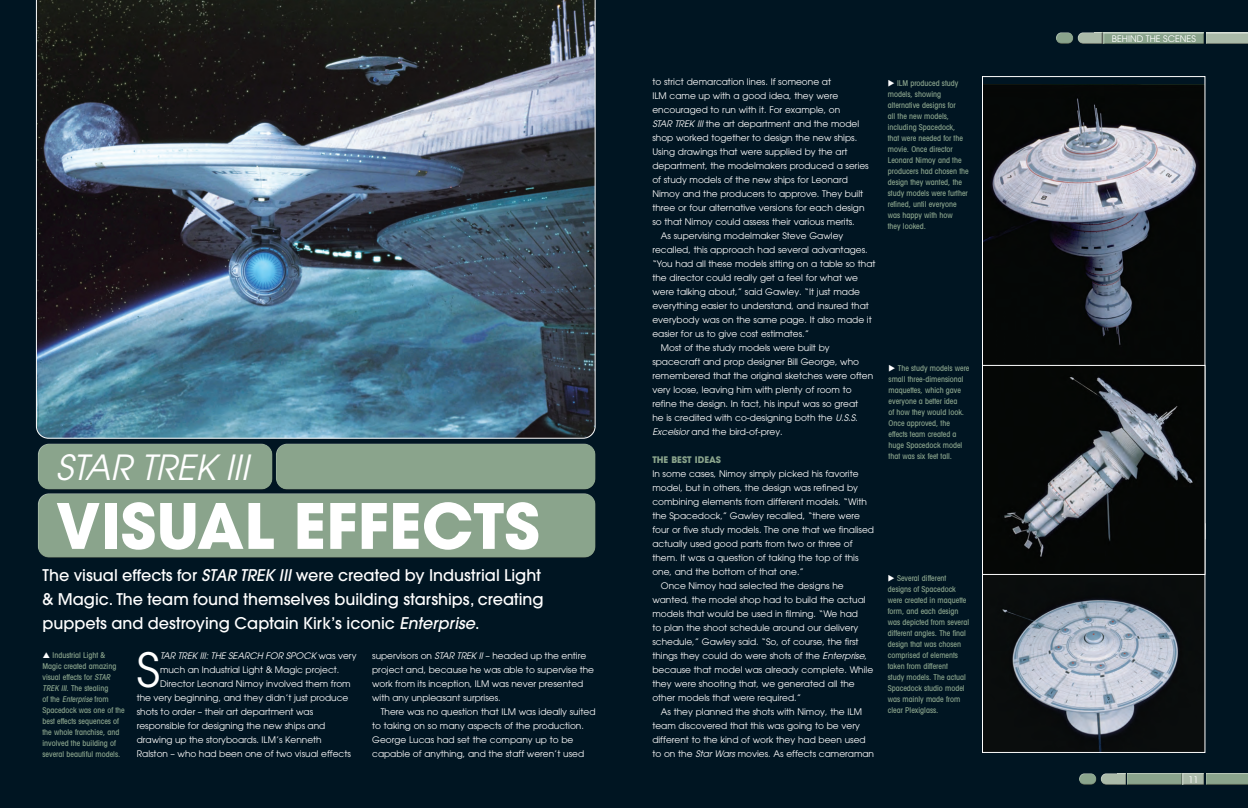
<style>
.page{position:relative;width:1248px;height:808px;background:#fff}
.page>*{position:absolute;margin:0;border:0;box-sizing:border-box;transform-origin:0 0}
.t1{font:700 62px "Avant Garde";color:#fff}
.t2{font:46.8px "Avant Garde";color:#fff}
.t3{font:italic 34.5px "Avant Garde LT";color:#fff}
.t4{font:500 16px/24px "Avant Garde";color:#fff}
.t5{font:9px/14px "Avant Garde";color:#fff}
.t6{font:italic 9px "Avant Garde LT";color:#fff}
.t7{font:9px "Avant Garde LT";color:#fff}
.t8{font:700 9px "Avant Garde";color:#8aa48c}
.t9{font:500 condensed 8px/11px "Avant Garde LT";color:#8aa48c}
.s1{font-style:italic}
.s2{font-family:"Avant Garde";font-style:normal}
.s3{font-family:"Avant Garde LT";font-style:italic}
.s4{font-family:"Avant Garde"}
.s5{color:#fff}
</style>
<div class="page">
<div style="left:0;top:0;width:1247px;height:808px;background:#001522"></div>
<div style="left:1099px;top:773px;width:27px;height:12px;background:#231f20;opacity:.75"></div>
<div style="left:1126px;top:773px;width:56px;height:12px;background:#8aa48c"></div>
<div style="left:1181px;top:773px;width:24px;height:12px;background:#231f20;opacity:.75"></div>
<div style="left:1204px;top:773px;width:43px;height:12px;background:#8aa48c"></div>
<div style="left:1078px;top:772px;width:19px;height:10px;background:#fff;opacity:.75"></div>
<div style="left:1078px;top:775px;width:20px;height:10px;background:#231f20;opacity:.75"></div>
<div style="left:1076px;top:32px;width:27px;height:12px;background:#231f20;opacity:.75"></div>
<div style="left:1103px;top:32px;width:102px;height:12px;background:#231f20;opacity:.75"></div>
<div style="left:1204px;top:32px;width:43px;height:12px;background:#231f20;opacity:.75"></div>
<div style="left:1055px;top:31px;width:18px;height:10px;background:#fff;opacity:.75"></div>
<div style="left:1055px;top:34px;width:19px;height:10px;background:#231f20;opacity:.75"></div>
<img style="left:35px;top:0;width:561px;height:439px">
<div style="left:37px;top:492px;width:558px;height:60px;background:#fff;opacity:.75"></div>
<div style="left:37px;top:497px;width:559px;height:61px;background:#8aa48c"></div>
<div style="left:37px;top:443px;width:236px;height:41px;background:#8aa48c"></div>
<div style="left:37px;top:447px;width:236px;height:44px;background:#8aa48c"></div>
<div style="left:276px;top:443px;width:320px;height:41px;background:#8aa48c"></div>
<div style="left:276px;top:447px;width:321px;height:44px;background:#8aa48c"></div>
<img style="left:983px;top:84px;width:220px;height:281px">
<img style="left:983px;top:575px;width:220px;height:176px">
<div style="left:981px;top:523px;width:224px;height:230px;border:1px solid #fff"></div>
<img style="left:983px;top:367px;width:220px;height:206px">
<div style="left:981px;top:365px;width:224px;height:210px;border:1px solid #fff"></div>
<h3 class="t3" style="left:56px;top:447px;width:194px">STAR TREK III</h3>
<h1 class="t1" style="left:56px;top:486px;width:485px">VISUAL EFFECTS</h1>
<h3 class="t4" style="left:43px;top:563px;width:502px">The visual effects for <span class="s1">STAR TREK III</span>were created by Industrial Light &amp; Magic. The team found themselves building starships, creating puppets and destroying Captain Kirk’s iconic <span class="s1">Enterprise</span>.</h3>
<p class="t9" style="left:43px;top:650px;width:84px;text-indent:10px">Industrial Light &amp;<br>Magic created amazing visual effects for <span class="s1">STAR<br>TREK III</span>. The stealing<br>o f t h e <span class="s1">Enterprise</span> f r o m<br>Spacedock was one of the best effects sequences of the whole franchise, and involved the building of several beautiful models.</p>
<h2 class="t2" style="left:137px;top:642px;width:25px">S</h2>
<p class="t6" style="left:160px;top:650px;width:198px">TAR TREK III: THE SEARCH FOR SPOCK <span class="s2">was very</span></p>
<p class="t5" style="left:160px;top:663px;width:181px">much an Industrial Light &amp; Magic project.</p>
<p class="t5" style="left:160px;top:677px;width:192px">Director Leonard Nimoy involved them from</p>
<p class="t5" style="left:137px;top:691px;width:213px">the very beginning, and they didn’t just produce</p>
<p class="t5" style="left:137px;top:705px;width:178px">shots to order – their art department was</p>
<p class="t5" style="left:137px;top:719px;width:190px">responsible for designing the new ships and</p>
<p class="t5" style="left:137px;top:733px;width:186px">drawing up the storyboards. ILM’s Kenneth</p>
<p class="t5" style="left:137px;top:747px;width:216px">Ralston – who had been one of two visual effects</p>
<p class="t5" style="left:372px;top:649px;width:223px">supervisors on <span class="s3">STAR TREK II</span> – headed up the entire project and, because he was able to supervise the work from its inception, ILM was never presented with any unpleasant surprises.</p>
<p class="t5" style="left:372px;top:705px;width:225px;text-indent:9px">There was no question that ILM was ideally suited to taking on so many aspects of the production.<br>George Lucas had set the company up to be capable of anything, and the staff weren’t used</p>
<p class="t5" style="left:652px;top:75px;width:180px">to strict demarcation lines. If someone at</p>
<p class="t5" style="left:652px;top:89px;width:187px">ILM came up with a good idea, they were</p>
<p class="t5" style="left:652px;top:103px;width:189px">encouraged to run with it. For example, on</p>
<p class="t5" style="left:652px;top:117px;width:208px"><span class="s3">STAR TREK III</span> the art department and the model</p>
<p class="t5" style="left:652px;top:131px;width:206px">shop worked together to design the new ships.</p>
<p class="t5" style="left:652px;top:145px;width:196px">Using drawings that were supplied by the art</p>
<p class="t5" style="left:652px;top:159px;width:218px">department, the modelmakers produced a series</p>
<p class="t5" style="left:652px;top:173px;width:197px">of study models of the new ships for Leonard</p>
<p class="t5" style="left:652px;top:187px;width:212px">Nimoy and the producers to approve. They built</p>
<p class="t5" style="left:652px;top:201px;width:214px">three or four alternative versions for each design</p>
<p class="t5" style="left:652px;top:215px;width:204px">so that Nimoy could assess their various merits.</p>
<p class="t5" style="left:660px;top:229px;width:184px">As supervising modelmaker Steve Gawley</p>
<p class="t5" style="left:652px;top:243px;width:217px">recalled, this approach had several advantages.</p>
<p class="t5" style="left:652px;top:257px;width:225px">“You had all these models sitting on a table so that</p>
<p class="t5" style="left:652px;top:271px;width:207px">the director could really get a feel for what we</p>
<p class="t5" style="left:652px;top:285px;width:209px">were talking about,” said Gawley. “It just made</p>
<p class="t5" style="left:652px;top:299px;width:218px">everything easier to understand, and insured that</p>
<p class="t5" style="left:652px;top:313px;width:221px">everybody was on the same page. It also made it</p>
<p class="t5" style="left:652px;top:327px;width:158px">easier for us to give cost estimates.”</p>
<p class="t5" style="left:660px;top:341px;width:170px">Most of the study models were built by</p>
<p class="t5" style="left:652px;top:355px;width:208px">spacecraft and prop designer Bill George, who</p>
<p class="t5" style="left:652px;top:369px;width:222px">remembered that the original sketches were often</p>
<p class="t5" style="left:652px;top:383px;width:201px">very loose, leaving him with plenty of room to</p>
<p class="t5" style="left:652px;top:397px;width:207px">refine the design. In fact, his input was so great</p>
<p class="t5" style="left:652px;top:411px;width:207px">he is credited with co-designing both the <span class="s3">U.S.S.</span></p>
<p class="t7" style="left:652px;top:426px;width:132px"><span class="s1">Excelsior</span> <span class="s4">and the</span> bird-of-prey<span class="s4">.</span></p>
<p class="t8" style="left:652px;top:454px;width:70px">THE BEST IDEAS</p>
<p class="t5" style="left:652px;top:467px;width:208px">In some cases, Nimoy simply picked his favorite</p>
<p class="t5" style="left:652px;top:481px;width:207px">model, but in others, the design was refined by</p>
<p class="t5" style="left:652px;top:495px;width:216px">combining elements from different models. “With</p>
<p class="t5" style="left:652px;top:509px;width:209px">the Spacedock,” Gawley recalled, “there were</p>
<p class="t5" style="left:652px;top:523px;width:223px">four or five study models. The one that we finalised</p>
<p class="t5" style="left:652px;top:537px;width:202px">actually used good parts from two or three of</p>
<p class="t5" style="left:652px;top:551px;width:208px">them. It was a question of taking the top of this</p>
<p class="t5" style="left:652px;top:565px;width:153px">one, and the bottom of that one.”</p>
<p class="t5" style="left:660px;top:579px;width:184px">Once Nimoy had selected the designs he</p>
<p class="t5" style="left:652px;top:593px;width:215px">wanted, the model shop had to build the actual</p>
<p class="t5" style="left:652px;top:607px;width:207px">models that would be used in filming. “We had</p>
<p class="t5" style="left:652px;top:621px;width:207px">to plan the shoot schedule around our delivery</p>
<p class="t5" style="left:652px;top:635px;width:208px">schedule,” Gawley said. “So, of course, the first</p>
<p class="t5" style="left:652px;top:649px;width:216px">things they could do were shots of the <span class="s3">Enterprise</span>,</p>
<p class="t5" style="left:652px;top:663px;width:222px">because that model was already complete. While</p>
<p class="t5" style="left:652px;top:677px;width:204px">they were shooting that, we generated all the</p>
<p class="t5" style="left:652px;top:691px;width:150px">other models that were required.”</p>
<p class="t5" style="left:660px;top:705px;width:203px">As they planned the shots with Nimoy, the ILM</p>
<p class="t5" style="left:652px;top:719px;width:209px">team discovered that this was going to be very</p>
<p class="t5" style="left:652px;top:733px;width:215px">different to the kind of work they had been used</p>
<p class="t5" style="left:652px;top:747px;width:223px">to on the <span class="s3">Star Wars</span> movies. As effects cameraman</p>
<p class="t9" style="left:887px;top:77px;width:82px"><span class="s5">◆</span> ILM produced study models, showing alternative designs for<br>all the new models, including Spacedock, that were needed for the movie. Once director<br>Leonard Nimoy and the producers had chosen the design they wanted, the study models were further refined, until everyone was happy with how<br>they looked.</p>
<p class="t9" style="left:888px;top:363px;width:82px"><span class="s5">◆</span> The study models were small three-dimensional maquettes, which gave everyone a better idea<br>of how they would look.<br>Once approved, the effects team created a huge Spacedock model that was six feet tall.</p>
<p class="t9" style="left:887px;top:573px;width:83px"><span class="s5">◆</span> Several different designs of Spacedock were created in maquette form, and each design was depicted from several different angles. The final design that was chosen comprised of elements taken from different<br>study models. The actual<br>Spacedock studio model was mainly made from clear Plexiglass.</p>
<p class="t5" style="left:1111px;top:32px;width:85px">BEHIND THE SCENES</p>
<p class="t5" style="left:1188px;top:772px;width:11px">11</p>
</div>
